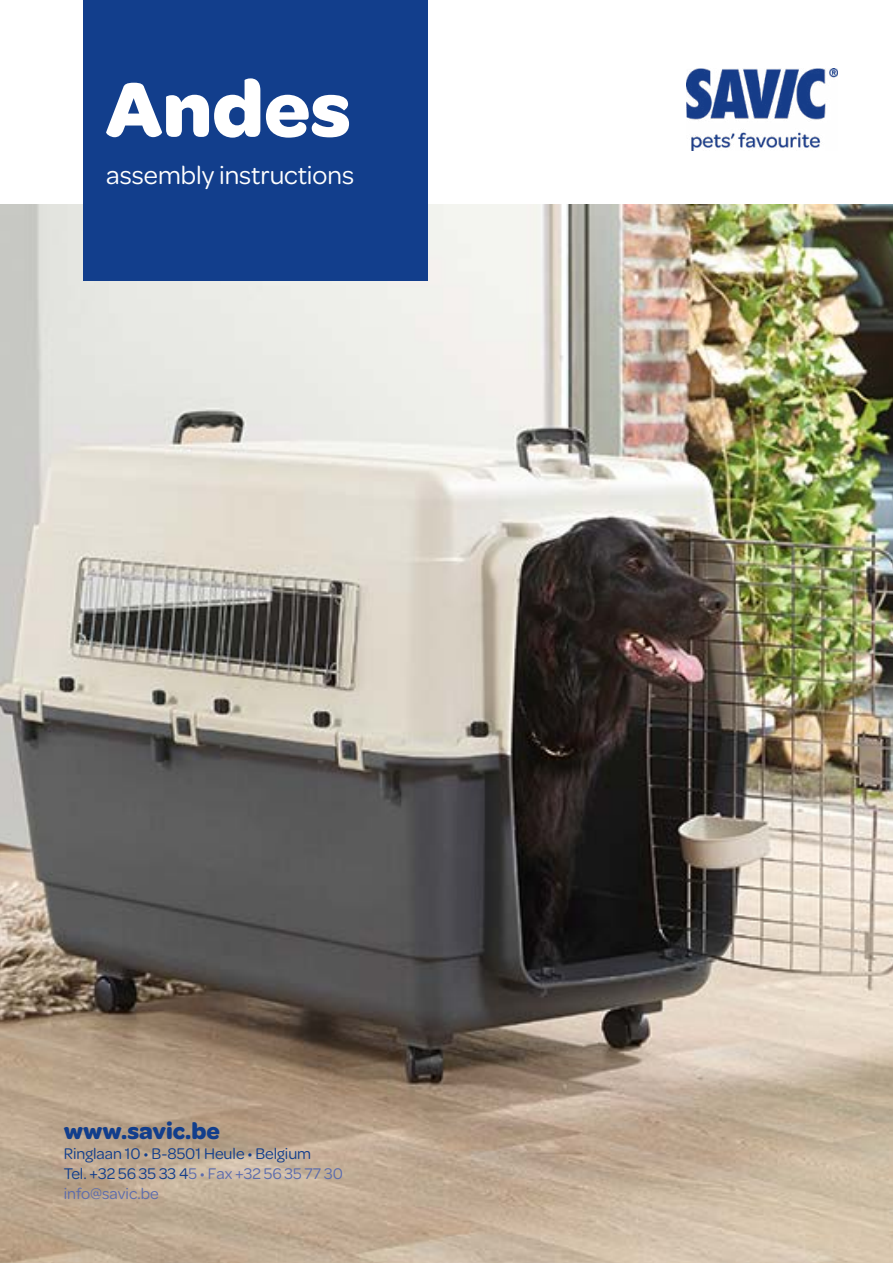
<style>
.page{position:relative;width:893px;height:1263px;background:#fff}
.page>*{position:absolute;margin:0;border:0;box-sizing:border-box;transform-origin:0 0}
.t1{font:700 82.5px "Omnes";color:#fff}
.t2{font:27px "Omnes";color:#fff}
.t3{font:700 24px "Omnes";color:#123e8c}
.t4{font:16.5px/19.8px "Omnes";color:#123e8c}
.s1{color:#5c6cad}
</style>
<div class="page">
<img style="left:0;top:204px;width:893px;height:1059px">
<div style="left:83px;top:0;width:344px;height:281px;background:#123e8c"></div>
<img style="left:686px;top:69px;width:151px;height:82px">
<h1 class="t1" style="left:106px;top:51px;width:247px">Andes</h1>
<h2 class="t2" style="left:106px;top:157px;width:249px">assembly instructions</h2>
<h3 class="t3" style="left:64px;top:1114px;width:158px">www.savic.be</h3>
<p class="t4" style="left:64px;top:1143px;width:281px">Ringlaan 10 • B-8501 Heule • Belgium<br>Tel. +32 56 35 33 4<span class="s1">5 • Fax +32 56 35 77 30 info@savic.be</span></p>
</div>
